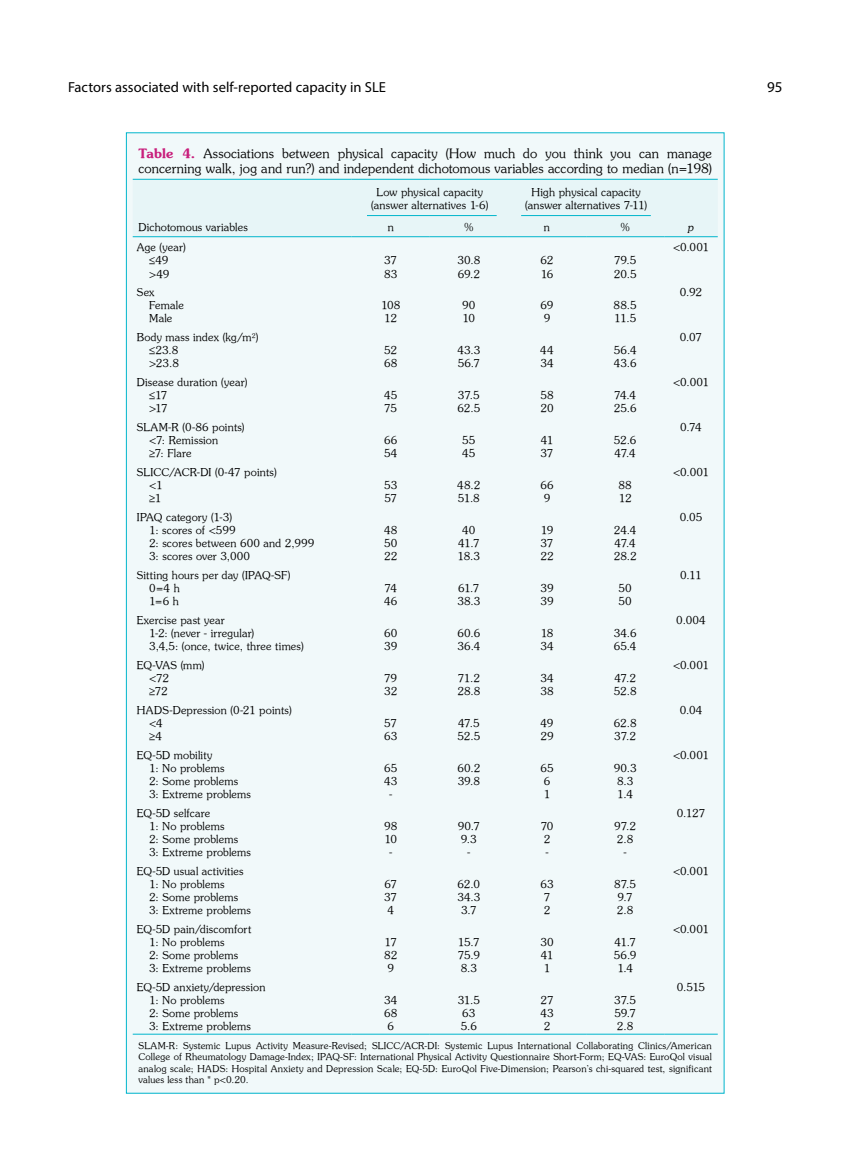
<style>
.page{position:relative;width:859px;height:1170px;background:#fff}
.page>*{position:absolute;margin:0;border:0;box-sizing:border-box;transform-origin:0 0}
.t1{font:15px "Myriad Pro";color:#000}
.t2{font:14.55px "Myriad Pro";color:#000}
.t3{font:12.9px/15.5px "Souvenir Turk";letter-spacing:.01em;color:#000}
.t4{font:10.95px/13px "Souvenir Turk";letter-spacing:.015em;color:#000}
.t5{font:10.95px/13px "Souvenir Turk";letter-spacing:-.01em;color:#000}
.t6{font:10.95px "Souvenir Turk I";color:#000}
.t7{font:9.45px/11.2px "Souvenir Turk";letter-spacing:.025em;color:#000;text-align:justify}
.s1{font-family:"Souvenir Turk B";color:#c81e7c}
</style>
<div class="page">
<div style="left:126px;top:133px;width:598px;height:960px;background:#f1f9fa"></div>
<svg style="left:366px;top:215px;width:285px;height:2px"></svg>
<hr style="left:133px;top:179px;width:219px;height:1px;background:#00b5cc">
<hr style="left:352px;top:179px;width:78px;height:1px;background:#00b5cc">
<hr style="left:430px;top:179px;width:78px;height:1px;background:#00b5cc">
<hr style="left:508px;top:179px;width:78px;height:1px;background:#00b5cc">
<hr style="left:586px;top:179px;width:78px;height:1px;background:#00b5cc">
<hr style="left:664px;top:179px;width:54px;height:1px;background:#00b5cc">
<hr style="left:133px;top:236px;width:219px;height:1px;background:#00b5cc">
<hr style="left:352px;top:236px;width:78px;height:1px;background:#00b5cc">
<hr style="left:430px;top:236px;width:78px;height:1px;background:#00b5cc">
<hr style="left:508px;top:236px;width:78px;height:1px;background:#00b5cc">
<hr style="left:586px;top:236px;width:78px;height:1px;background:#00b5cc">
<hr style="left:664px;top:236px;width:54px;height:1px;background:#00b5cc">
<hr style="left:133px;top:1033px;width:219px;height:1px;background:#00b5cc">
<hr style="left:352px;top:1033px;width:78px;height:1px;background:#00b5cc">
<hr style="left:430px;top:1033px;width:78px;height:1px;background:#00b5cc">
<hr style="left:508px;top:1033px;width:78px;height:1px;background:#00b5cc">
<hr style="left:586px;top:1033px;width:78px;height:1px;background:#00b5cc">
<hr style="left:664px;top:1033px;width:54px;height:1px;background:#00b5cc">
<hr style="left:367px;top:215px;width:130px;height:1px;background:#00b5cc">
<hr style="left:521px;top:215px;width:130px;height:1px;background:#00b5cc">
<h2 class="t2" style="left:68px;top:78px;width:319px">Factors associated with self-reported capacity in SLE</h2>
<h1 class="t1" style="left:767px;top:78px;width:17px">95</h1>
<p class="t3" style="left:139px;top:145px;width:575px"><span class="s1">Table 4.</span> Associations between physical capacity (How much do you think you can manage concerning walk, jog and run?) and independent dichotomous variables according to median (n=198)</p>
<p class="t4" style="left:371px;top:185px;width:119px;text-align:center">Low physical capacity (answer alternatives 1-6)</p>
<p class="t4" style="left:525px;top:185px;width:123px;text-align:center">High physical capacity (answer alternatives 7-11)</p>
<p class="t4" style="left:139px;top:220px;width:111px">Dichotomous variables</p>
<p class="t4" style="left:388px;top:220px;width:8px">n</p>
<p class="t4" style="left:464px;top:220px;width:10px">%</p>
<p class="t4" style="left:544px;top:220px;width:8px">n</p>
<p class="t4" style="left:621px;top:220px;width:10px">%</p>
<p class="t6" style="left:688px;top:220px;width:8px">p</p>
<p class="t4" style="left:137px;top:241px;width:50px;text-align:center">Age (year) ≤49<br>&gt;49</p>
<p class="t4" style="left:673px;top:241px;width:37px">&lt;0.001</p>
<p class="t4" style="left:384px;top:254px;width:15px">37<br>83</p>
<p class="t4" style="left:457px;top:254px;width:24px">30.8<br>69.2</p>
<p class="t4" style="left:541px;top:254px;width:14px">62<br>16</p>
<p class="t4" style="left:614px;top:254px;width:24px">79.5<br>20.5</p>
<p class="t4" style="left:149px;top:285px;width:36px;text-indent:-12px">Sex<br>Female<br>Male</p>
<p class="t4" style="left:381px;top:299px;width:21px">108<br>12</p>
<p class="t4" style="left:462px;top:299px;width:15px">90<br>10</p>
<p class="t4" style="left:541px;top:299px;width:14px">69<br>9</p>
<p class="t4" style="left:614px;top:299px;width:25px">88.5<br>11.5</p>
<p class="t4" style="left:680px;top:285px;width:24px">0.92</p>
<p class="t4" style="left:149px;top:330px;width:111px;text-indent:-12px">Body mass index (kg/m<sup>2</sup>) ≤23.8<br>&gt;23.8</p>
<p class="t4" style="left:384px;top:343px;width:15px">52<br>68</p>
<p class="t4" style="left:457px;top:343px;width:24px">43.3<br>56.7</p>
<p class="t4" style="left:540px;top:343px;width:15px">44<br>34</p>
<p class="t4" style="left:614px;top:343px;width:24px">56.4<br>43.6</p>
<p class="t4" style="left:680px;top:330px;width:24px">0.07</p>
<p class="t4" style="left:149px;top:375px;width:100px;text-indent:-12px">Disease duration (year) ≤17<br>&gt;17</p>
<p class="t4" style="left:384px;top:388px;width:15px">45<br>75</p>
<p class="t4" style="left:457px;top:388px;width:24px">37.5<br>62.5</p>
<p class="t4" style="left:540px;top:388px;width:15px">58<br>20</p>
<p class="t4" style="left:614px;top:388px;width:24px">74.4<br>25.6</p>
<p class="t4" style="left:673px;top:375px;width:37px">&lt;0.001</p>
<p class="t4" style="left:149px;top:420px;width:97px;text-indent:-12px">SLAM-R (0-86 points) &lt;7: Remission<br>≥7: Flare</p>
<p class="t4" style="left:384px;top:433px;width:15px">66<br>54</p>
<p class="t4" style="left:462px;top:433px;width:15px">55<br>45</p>
<p class="t4" style="left:541px;top:433px;width:14px">41<br>37</p>
<p class="t4" style="left:614px;top:433px;width:24px">52.6<br>47.4</p>
<p class="t4" style="left:680px;top:420px;width:23px">0.74</p>
<p class="t4" style="left:149px;top:465px;width:129px;text-indent:-12px">SLICC/ACR-DI (0-47 points) &lt;1<br>≥1</p>
<p class="t4" style="left:384px;top:478px;width:15px">53<br>57</p>
<p class="t4" style="left:457px;top:478px;width:25px">48.2<br>51.8</p>
<p class="t4" style="left:540px;top:478px;width:15px;text-align:center">66<br>9</p>
<p class="t4" style="left:619px;top:478px;width:15px">88<br>12</p>
<p class="t4" style="left:673px;top:465px;width:37px">&lt;0.001</p>
<p class="t4" style="left:149px;top:510px;width:167px;text-indent:-12px">IPAQ category (1-3)<br>1: scores of &lt;599<br>2: scores between 600 and 2,999<br>3: scores over 3,000</p>
<p class="t4" style="left:384px;top:523px;width:15px;text-align:justify">48<br>50<br>22</p>
<p class="t4" style="left:458px;top:523px;width:24px;text-align:center">40<br>41.7<br>18.3</p>
<p class="t4" style="left:540px;top:523px;width:15px;text-align:justify">19<br>37<br>22</p>
<p class="t4" style="left:614px;top:523px;width:25px;text-align:justify">24.4<br>47.4<br>28.2</p>
<p class="t4" style="left:680px;top:510px;width:24px">0.05</p>
<p class="t4" style="left:149px;top:568px;width:143px;text-indent:-12px">Sitting hours per day (IPAQ-SF)<br>0=4 h<br>1=6 h</p>
<p class="t4" style="left:384px;top:581px;width:15px">74<br>46</p>
<p class="t4" style="left:457px;top:581px;width:25px">61.7<br>38.3</p>
<p class="t4" style="left:540px;top:581px;width:15px">39<br>39</p>
<p class="t4" style="left:619px;top:581px;width:15px">50<br>50</p>
<p class="t4" style="left:680px;top:568px;width:23px">0.11</p>
<p class="t4" style="left:149px;top:613px;width:156px;text-indent:-12px">Exercise past year<br>1-2: (never - irregular)<br>3,4,5: (once, twice, three times)</p>
<p class="t4" style="left:384px;top:626px;width:15px">60<br>39</p>
<p class="t4" style="left:457px;top:626px;width:24px">60.6<br>36.4</p>
<p class="t4" style="left:540px;top:626px;width:15px">18<br>34</p>
<p class="t4" style="left:614px;top:626px;width:24px">34.6<br>65.4</p>
<p class="t4" style="left:676px;top:613px;width:31px">0.004</p>
<p class="t5" style="left:149px;top:658px;width:57px;text-indent:-12px">EQ-VAS (mm) &lt;72<br>≥72</p>
<p class="t4" style="left:384px;top:671px;width:14px">79<br>32</p>
<p class="t4" style="left:457px;top:671px;width:25px">71.2<br>28.8</p>
<p class="t4" style="left:540px;top:671px;width:15px">34<br>38</p>
<p class="t4" style="left:614px;top:671px;width:24px">47.2<br>52.8</p>
<p class="t4" style="left:673px;top:658px;width:37px">&lt;0.001</p>
<p class="t4" style="left:149px;top:703px;width:144px;text-indent:-12px">HADS-Depression (0-21 points) &lt;4<br>≥4</p>
<p class="t4" style="left:384px;top:716px;width:15px">57<br>63</p>
<p class="t4" style="left:457px;top:716px;width:24px">47.5<br>52.5</p>
<p class="t4" style="left:540px;top:716px;width:15px">49<br>29</p>
<p class="t4" style="left:614px;top:716px;width:24px">62.8<br>37.2</p>
<p class="t4" style="left:680px;top:703px;width:24px">0.04</p>
<p class="t4" style="left:149px;top:748px;width:103px;text-indent:-12px">EQ-5D mobility<br>1: No problems<br>2: Some problems<br>3: Extreme problems</p>
<p class="t4" style="left:384px;top:761px;width:15px;text-align:center">65<br>43 -</p>
<p class="t4" style="left:457px;top:761px;width:24px">60.2<br>39.8</p>
<p class="t4" style="left:540px;top:761px;width:15px;text-align:center">65<br>6<br>1</p>
<p class="t4" style="left:614px;top:761px;width:24px">90.3<br>8.3<br>1.4</p>
<p class="t4" style="left:673px;top:748px;width:37px">&lt;0.001</p>
<p class="t4" style="left:149px;top:806px;width:103px;text-indent:-12px">EQ-5D selfcare<br>1: No problems<br>2: Some problems<br>3: Extreme problems</p>
<p class="t4" style="left:384px;top:819px;width:15px;text-align:center">98<br>10 -</p>
<p class="t4" style="left:458px;top:819px;width:24px;text-align:center">90.7<br>9.3<br>-</p>
<p class="t4" style="left:541px;top:819px;width:14px">70<br>2<br>-</p>
<p class="t4" style="left:614px;top:819px;width:23px;text-align:center">97.2<br>2.8 -</p>
<p class="t4" style="left:677px;top:806px;width:30px">0.127</p>
<p class="t4" style="left:149px;top:864px;width:103px;text-indent:-12px">EQ-5D usual activities<br>1: No problems<br>2: Some problems<br>3: Extreme problems</p>
<p class="t4" style="left:384px;top:877px;width:14px;text-align:justify">67<br>37<br>4</p>
<p class="t4" style="left:457px;top:877px;width:25px;text-align:center">62.0<br>34.3<br>3.7</p>
<p class="t4" style="left:540px;top:877px;width:15px;text-align:center">63<br>7<br>2</p>
<p class="t4" style="left:614px;top:877px;width:23px">87.5<br>9.7<br>2.8</p>
<p class="t4" style="left:673px;top:864px;width:37px">&lt;0.001</p>
<p class="t4" style="left:149px;top:922px;width:104px;text-indent:-12px">EQ-5D pain/discomfort<br>1: No problems<br>2: Some problems<br>3: Extreme problems</p>
<p class="t4" style="left:384px;top:935px;width:15px;text-align:justify">17<br>82<br>9</p>
<p class="t4" style="left:458px;top:935px;width:24px;text-align:justify">15.7<br>75.9<br>8.3</p>
<p class="t4" style="left:540px;top:935px;width:15px;text-align:justify">30<br>41<br>1</p>
<p class="t4" style="left:614px;top:935px;width:24px;text-align:center">41.7<br>56.9<br>1.4</p>
<p class="t4" style="left:673px;top:922px;width:37px">&lt;0.001</p>
<p class="t4" style="left:149px;top:980px;width:118px;text-indent:-12px">EQ-5D anxiety/depression<br>1: No problems<br>2: Some problems<br>3: Extreme problems</p>
<p class="t4" style="left:384px;top:993px;width:15px;text-align:center">34<br>68<br>6</p>
<p class="t4" style="left:458px;top:993px;width:24px">31.5<br>63<br>5.6</p>
<p class="t4" style="left:540px;top:993px;width:15px;text-align:center">27<br>43<br>2</p>
<p class="t4" style="left:614px;top:993px;width:23px;text-align:justify">37.5<br>59.7<br>2.8</p>
<p class="t4" style="left:677px;top:980px;width:30px">0.515</p>
<p class="t7" style="left:139px;top:1039px;width:575px">SLAM-R: Systemic Lupus Activity Measure-Revised; SLICC/ACR-DI: Systemic Lupus International Collaborating Clinics/American College of Rheumatology Damage-Index; IPAQ-SF: International Physical Activity Questionnaire Short-Form; EQ-VAS: EuroQol visual analog scale; HADS: Hospital Anxiety and Depression Scale; EQ-5D: EuroQol Five-Dimension; Pearson’s chi-squared test, significant values less than * p&lt;0.20.</p>
</div>
